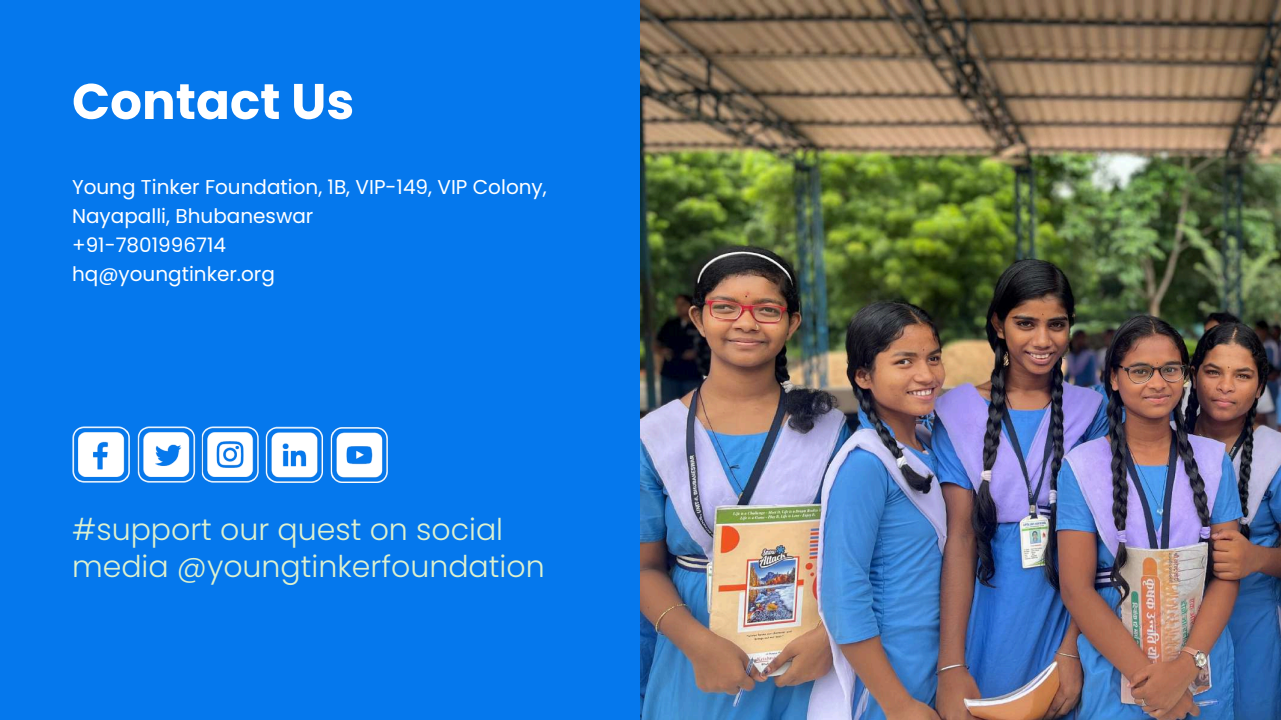
<style>
.page{position:relative;width:1281px;height:720px;background:#0578ed}
.page>*{position:absolute;margin:0;border:0;box-sizing:border-box;transform-origin:0 0}
.t1{font:700 50px "Poppins";color:#fff}
.t2{font:300 30px/37.5px "Poppins";color:#ddf1cf}
.t3{font:20px/29px "Poppins";color:#fff}
</style>
<div class="page">
<img style="left:640px;top:0;width:641px;height:720px">
<img style="left:72px;top:427px;width:315px;height:56px">
<h1 class="t1" style="left:72px;top:67px;width:284px">Contact Us</h1>
<p class="t3" style="left:72px;top:172px;width:476px">Young Tinker Foundation, 1B, VIP-149, VIP Colony,<br>Nayapalli, Bhubaneswar<br>+91-7801996714<br>hq@youngtinker.org</p>
<h2 class="t2" style="left:72px;top:510px;width:474px">#support our quest on social media @youngtinkerfoundation</h2>
</div>
